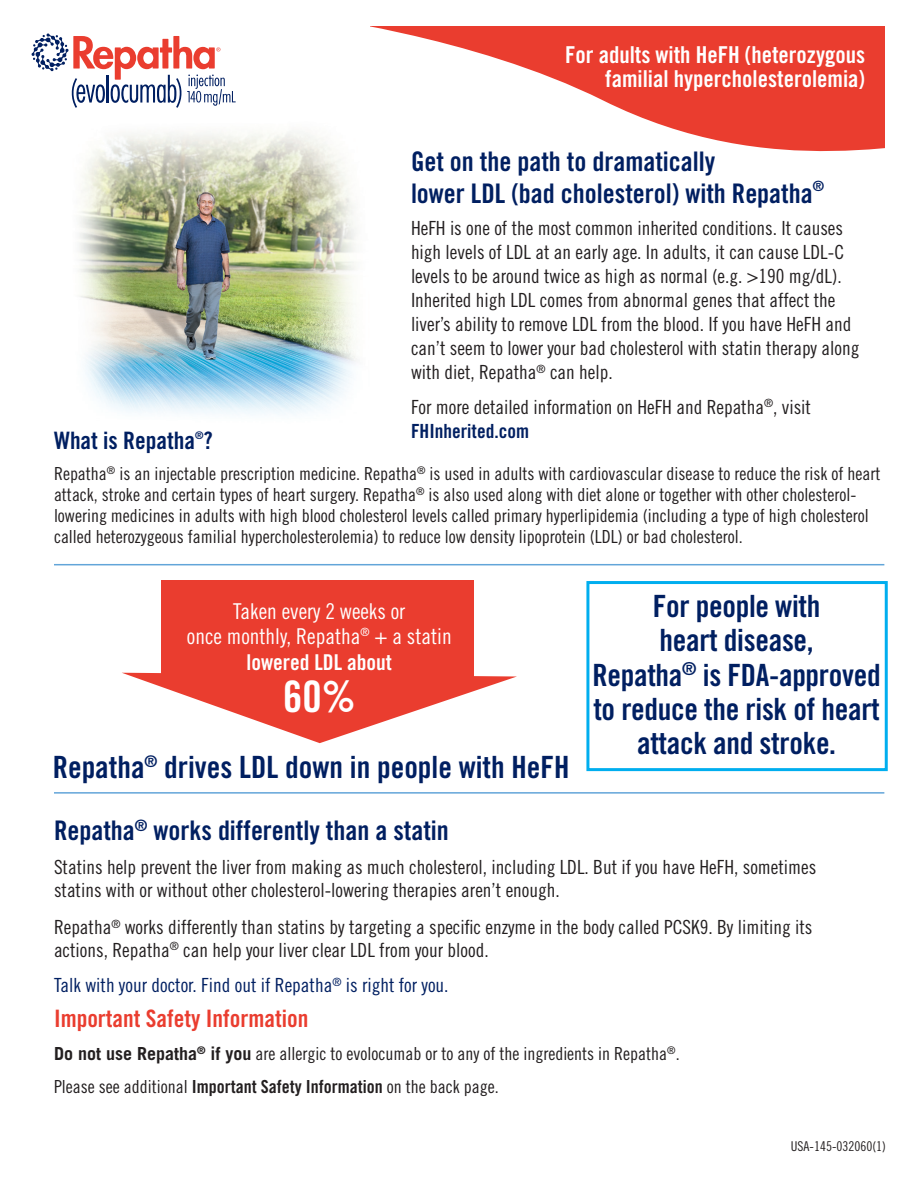
<style>
.page{position:relative;width:918px;height:1188px;background:#fff}
.page>*{position:absolute;margin:0;border:0;box-sizing:border-box;transform-origin:0 0}
.t1{font:43.5px "Trade Gothic LT Std Bd Cn 20";color:#fff}
.t2{font:30.6px/34px "Trade Gothic LT Std Bd Cn 20";letter-spacing:-.01em;color:#001f61;text-align:center}
.t3{font:27px/31.5px "Trade Gothic LT Std Bd Cn 20";color:#001f61}
.t4{font:24px "Trade Gothic LT Std Bd Cn 20";color:#ea3d2f}
.t5{font:24px "Trade Gothic LT Std Bd Cn 20";color:#001f61}
.t6{font:23.25px/23.2px "Trade Gothic LT Std Bd Cn 20";color:#fff;text-align:right}
.t7{font:21.75px/25.5px "Trade Gothic LT Std Cn 18";color:#fff;text-align:center}
.t8{font:19.5px/24px "Trade Gothic LT Std Cn 18";color:#231f20}
.t9{font:19.5px "Trade Gothic LT Std Cn 18";color:#001f61}
.t10{font:18px/21px "Trade Gothic LT Std Cn 18";color:#231f20}
.t11{font:13.5px "Trade Gothic LT Std Cn 18";color:#231f20}
.t12{font:10.5px "Trade Gothic LT Std Bd Cn 20";color:#001f61}
.s1{font-family:"Trade Gothic LT Std Bd Cn 20";color:#001f61}
.s2{font-family:"Trade Gothic LT Std Bd Cn 20"}
.s3{font-family:"Trade Gothic LT Std";font-weight:700}
</style>
<div class="page">
<img style="left:79px;top:131px;width:278px;height:284px">
<svg style="left:373px;top:27px;width:511px;height:125px;fill:#ea3d2f"></svg>
<hr style="left:54px;top:564px;width:830px;height:1px;background:#62a5d9">
<hr style="left:54px;top:792px;width:830px;height:2px;background:#62a5d9">
<svg style="left:122px;top:673px;width:395px;height:70px"></svg>
<div style="left:162px;top:581px;width:312px;height:96px;background:#ea3d2f"></div>
<svg style="left:32px;top:33px;width:204px;height:75px"></svg>
<div style="left:586px;top:581px;width:302px;height:190px;border:3px solid #00aeef"></div>
<p class="t6" style="left:565px;top:43px;width:301px">For adults with HeFH (heterozygous familial hypercholesterolemia)</p>
<p class="t3" style="left:411px;top:145px;width:415px">Get on the path to dramatically<br>lower LDL (bad cholesterol) with Repatha<sup>®</sup></p>
<p class="t8" style="left:411px;top:216px;width:450px">HeFH is one of the most common inherited conditions. It causes high levels of LDL at an early age. In adults, it can cause LDL-C levels to be around twice as high as normal (e.g. &gt;190 mg/dL).<br>Inherited high LDL comes from abnormal genes that affect the liver’s ability to remove LDL from the blood. If you have HeFH and can’t seem to lower your bad cholesterol with statin therapy along with diet, Repatha<sup>®</sup> can help.</p>
<p class="t8" style="left:411px;top:395px;width:402px">For more detailed information on HeFH and Repatha<sup>®</sup>, visit<br><span class="s1">FHInherited.com</span></p>
<p class="t12" style="left:195px;top:429px;width:10px">®</p>
<p class="t10" style="left:54px;top:463px;width:828px">Repatha<sup>®</sup> is an injectable prescription medicine. Repatha<sup>®</sup> is used in adults with cardiovascular disease to reduce the risk of heart attack, stroke and certain types of heart surgery. Repatha<sup>®</sup> is also used along with diet alone or together with other cholesterol&shy;lowering medicines in adults with high blood cholesterol levels called primary hyperlipidemia (including a type of high cholesterol called heterozygeous familial hypercholesterolemia) to reduce low density lipoprotein (LDL) or bad cholesterol.</p>
<p class="t5" style="left:54px;top:426px;width:160px">What is Repatha ?</p>
<p class="t7" style="left:187px;top:598px;width:266px">Taken every 2 weeks or<br>once monthly, Repatha<sup>®</sup> + a statin <span class="s2">lowered LDL about</span></p>
<p class="t1" style="left:283px;top:670px;width:74px">60%</p>
<p class="t2" style="left:53px;top:750px;width:518px">Repatha<sup>®</sup> drives LDL down in people with HeFH</p>
<p class="t2" style="left:653px;top:589px;width:169px">For people with</p>
<p class="t2" style="left:659px;top:623px;width:156px">heart disease,</p>
<p class="t2" style="left:592px;top:657px;width:290px">Repatha<sup>®</sup> is FDA-approved to reduce the risk of heart attack and stroke.</p>
<p class="t3" style="left:54px;top:814px;width:396px">Repatha<sup>®</sup> works differently than a statin</p>
<p class="t8" style="left:54px;top:856px;width:764px;line-height:22.5px">Statins help prevent the liver from making as much cholesterol, including LDL. But if you have HeFH, sometimes statins with or without other cholesterol-lowering therapies aren’t enough.</p>
<p class="t8" style="left:54px;top:916px;width:760px;line-height:22.5px">Repatha<sup>®</sup> works differently than statins by targeting a specific enzyme in the body called PCSK9. By limiting its actions, Repatha<sup>®</sup> can help your liver clear LDL from your blood.</p>
<p class="t9" style="left:54px;top:974px;width:396px">Talk with your doctor. Find out if Repatha<sup>®</sup> is right for you.</p>
<p class="t4" style="left:54px;top:1004px;width:256px">Important Safety Information</p>
<p class="t10" style="left:54px;top:1043px;width:627px"><span class="s3">Do not use Repatha</span><sup>®</sup> <span class="s3">if you</span> are allergic to evolocumab or to any of the ingredients in Repatha<sup>®</sup>.</p>
<p class="t10" style="left:54px;top:1076px;width:446px">Please see additional <span class="s2">Important Safety Information</span> on the back page.</p>
<p class="t11" style="left:791px;top:1138px;width:97px">USA-145-032060(1)</p>
</div>
